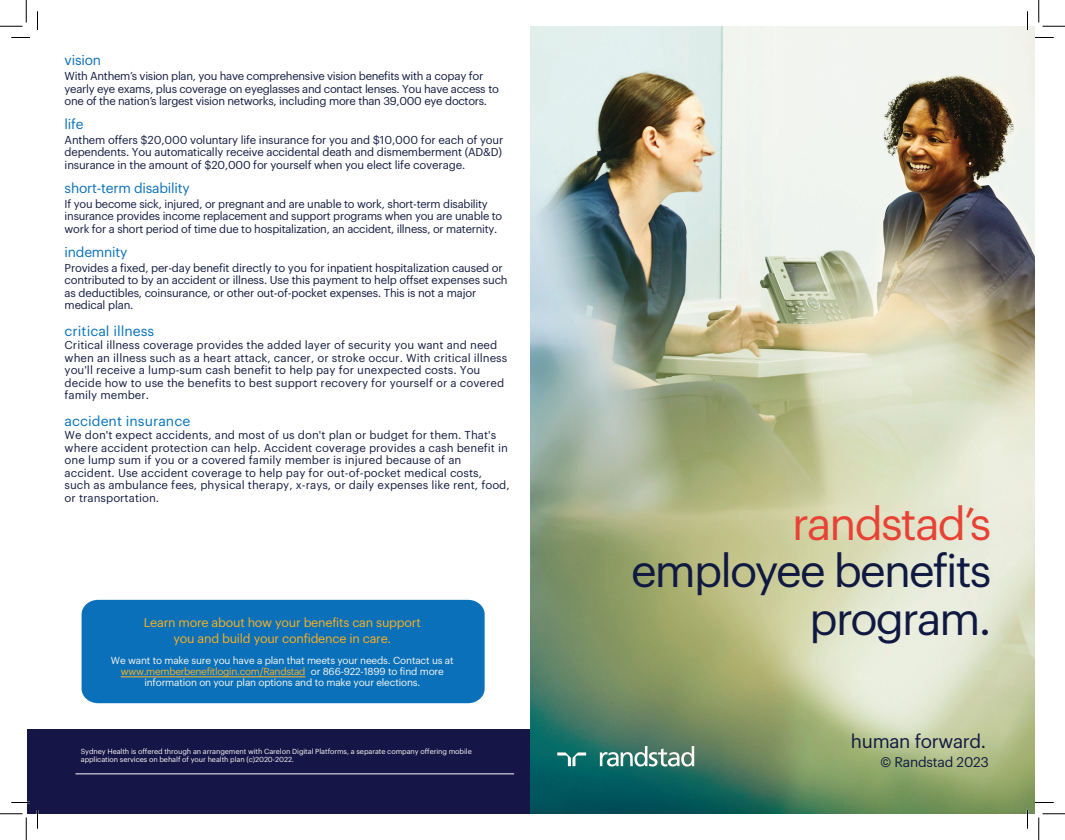
<style>
.page{position:relative;width:1065px;height:840px;background:#fff}
.page>*{position:absolute;margin:0;border:0;box-sizing:border-box;transform-origin:0 0}
.t1{font:45px/47.5px "Graphik LCG";letter-spacing:-.04em;color:#0f1941;text-align:right}
.t2{font:18.75px "Graphik LCG";letter-spacing:-.015em;color:#0f1941}
._9_pt__Navy_-_1st_Pa{font:13.75px "Graphik LCG";letter-spacing:-.015em;color:#0970b9}
._9_pt__Navy_-_1st_Pa-2{font:13.75px "Graphik LCG";color:#0070b9}
.t3{font:13.75px "Graphik LCG";letter-spacing:-.015em;color:#0f1941}
._9_pt_Navy{font:12.5px/15.9px "Graphik LCG";letter-spacing:-.015em;color:#fbb121;text-align:center}
._9_pt__Navy_-_1st_Pa-3{font:11.25px/12.4px "Graphik LCG";letter-spacing:-.02em;color:#121a40}
._9_pt__Navy_-_1st_Pa-4{font:11.25px/12.5px "Graphik LCG";color:#121a40}
._9_pt_Navy-2{font:10px/11.1px "Graphik LCG";letter-spacing:-.015em;color:#f8f8f3;text-align:center}
.t4{font:7.25px/7.8px "Graphik LCG";letter-spacing:-.015em;color:#fefbf8}
.s1{font-style:inherit}
.s2{color:#fbb121}
.s3{color:#e84235}
.s4{font-family:"Roboto"}
</style>
<div class="page">
<div style="left:27px;top:729px;width:523px;height:84px;background:#151547"></div>
<img style="left:531px;top:26px;width:503px;height:788px">
<svg style="left:557px;top:752px;width:29px;height:14px"></svg>
<svg style="left:600px;top:746px;width:94px;height:21px"></svg>
<hr style="left:75px;top:773px;width:439px;height:1px;background:#fefbf8">
<div style="left:82px;top:600px;width:403px;height:103px;background:#0970b9"></div>
<svg style="left:11px;top:37px;width:19px;height:1px"></svg>
<svg style="left:1035px;top:37px;width:19px;height:1px"></svg>
<svg style="left:11px;top:802px;width:19px;height:1px"></svg>
<svg style="left:1035px;top:802px;width:19px;height:1px"></svg>
<svg style="left:37px;top:11px;width:1px;height:19px"></svg>
<svg style="left:37px;top:810px;width:1px;height:19px"></svg>
<svg style="left:1027px;top:11px;width:1px;height:19px"></svg>
<svg style="left:1027px;top:810px;width:1px;height:19px"></svg>
<svg style="left:0;top:0;width:27px;height:27px"></svg>
<svg style="left:0;top:814px;width:27px;height:26px"></svg>
<svg style="left:1039px;top:0;width:26px;height:27px"></svg>
<svg style="left:1039px;top:814px;width:26px;height:26px"></svg>
<hr style="left:121px;top:677px;width:185px;height:1px;background:#fbb121">
<p class="_9_pt__Navy_-_1st_Pa" style="left:65px;top:50px;width:38px">vision</p>
<p class="_9_pt__Navy_-_1st_Pa-3" style="left:65px;top:69px;width:436px">With Anthem’s vision plan, you have comprehensive vision benefits with <span class="s1">a copay for </span>yearly eye exams, plus coverage on eyeglasses and contact lenses. You have access to one of the nation’s largest vision networks<span class="s1">,</span> includ<span class="s1">ing</span> more than 39,000 eye doctors<span class="s1">.</span></p>
<p class="_9_pt__Navy_-_1st_Pa" style="left:65px;top:114px;width:20px">life</p>
<p class="_9_pt__Navy_-_1st_Pa-3" style="left:65px;top:133px;width:440px;text-align:justify">Anthem offers <span class="s1">$20,000</span> voluntary life insurance for you and <span class="s1">$10,000 for each of</span> your dependents. You automatically receive accidental death and dismemberment (AD&amp;D) insurance in the amount of $20,000 for yourself when you elect life <span class="s1">coverage</span>.</p>
<p class="_9_pt__Navy_-_1st_Pa" style="left:65px;top:177px;width:127px">short-term disability</p>
<p class="_9_pt__Navy_-_1st_Pa-3" style="left:65px;top:196px;width:439px;line-height:12.8px">If you become sick, injured, or pregnant and are unable to work, <span class="s1">s</span>hort-term disability insurance provides income replacement and support programs when you are unable to work for a short period of time due to hospitalization, an accident, illness, or maternity<span class="s1">.</span></p>
<p class="_9_pt__Navy_-_1st_Pa" style="left:65px;top:241px;width:64px">indemnity</p>
<p class="_9_pt__Navy_-_1st_Pa-3" style="left:65px;top:261px;width:445px">Provides <span class="s1">a</span> fixed, per-day benefit <span class="s1">directly to you</span> for inpatient hospitalization caused or contributed to by an accident or illness. Use this payment to help offset expenses such as deductibles, coinsurance, or other out-of-pocket expenses. This is not a major medical plan.</p>
<p class="_9_pt__Navy_-_1st_Pa-2" style="left:65px;top:321px;width:91px">critical illness</p>
<p class="_9_pt__Navy_-_1st_Pa-4" style="left:65px;top:338px;width:444px">Critical illness coverage provides the added layer of security you want and need when an illness such as a heart attack, cancer, or stroke occur. With critical illness you'll receive a lump-sum cash benefit to help pay for unexpected costs. You decide how to use the benefits to best support recovery for yourself or a covered family member.</p>
<p class="_9_pt__Navy_-_1st_Pa-2" style="left:65px;top:411px;width:127px">accident insurance</p>
<p class="_9_pt__Navy_-_1st_Pa-4" style="left:65px;top:428px;width:447px">We don't expect accidents, and most of us don't plan or budget for them. That's where accident protection can help. Accident coverage provides a cash benefit in one lump sum if you or a covered family member is injured because of an accident. Use accident coverage to help pay for out-of-pocket medical costs, such as ambulance fees, physical therapy, x-rays, or daily expenses like rent, food, or transportation.</p>
<p class="_9_pt_Navy" style="left:144px;top:613px;width:278px">Learn more about how your benefits can support you and build your confidence in care.</p>
<p class="_9_pt_Navy-2" style="left:111px;top:654px;width:344px">We want to make sure you have a plan that meets your needs. Contact us at <span class="s2">www.memberbenefitlogin.com/Randstad</span> or 866-922-1899 to find more information on your plan options and to make your elections.</p>
<p class="t4" style="left:81px;top:747px;width:393px">Sydney Health is offered through an arrangement with Carelon Digital Platforms, a separate company offering mobile application services on behalf of your health plan (c)2020-2022.</p>
<p class="t1" style="left:631px;top:496px;width:362px"><span class="s3">randstad’s </span>employee benefits program.</p>
<p class="t2" style="left:851px;top:727px;width:137px">human forward.</p>
<p class="t3" style="left:880px;top:752px;width:110px"><span class="s4">©</span> Randstad 2023</p>
</div>
